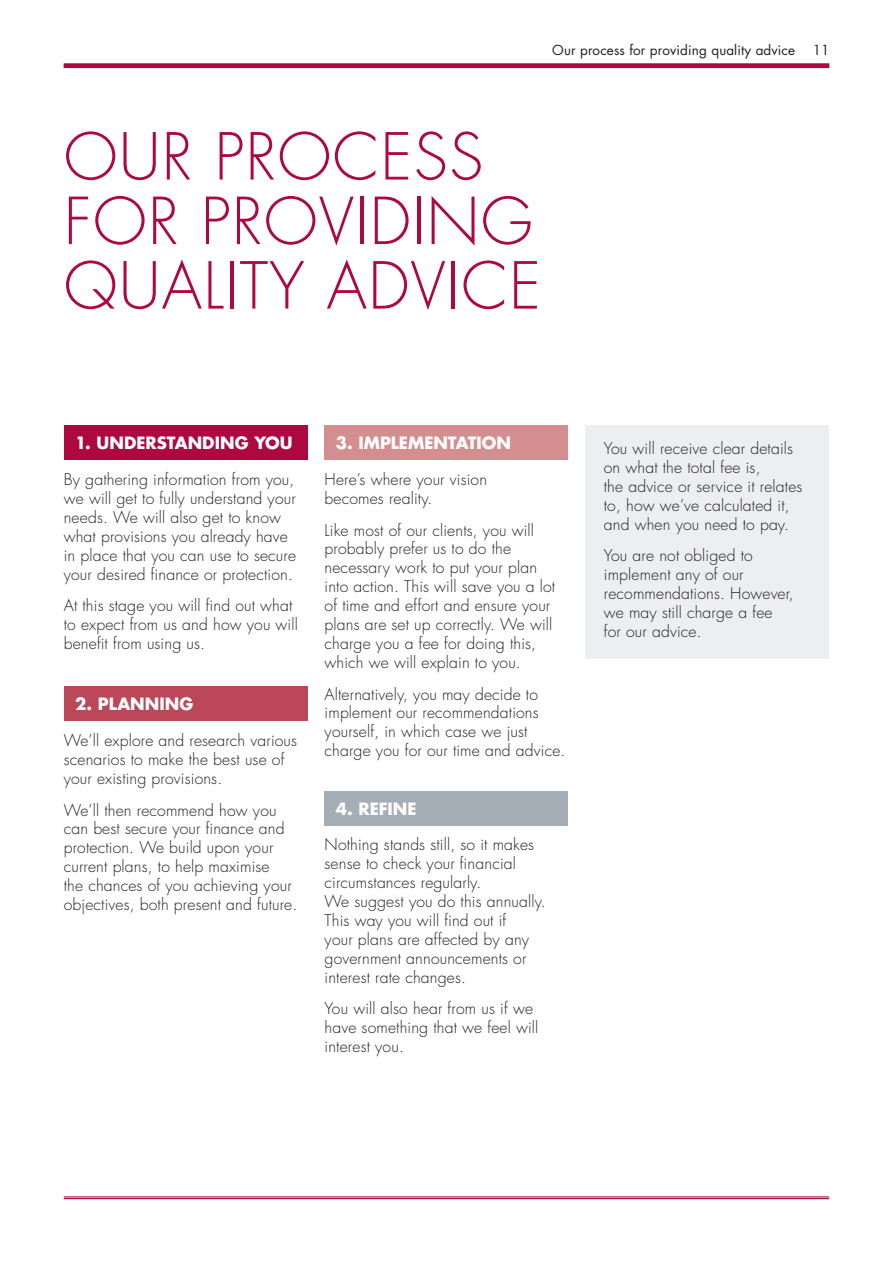
<style>
.page{position:relative;width:893px;height:1263px;background:#fff}
.page>*{position:absolute;margin:0;border:0;box-sizing:border-box;transform-origin:0 0}
.t1{font:300 63px/64.5px "Futura Std";letter-spacing:.02em;color:#ad083f}
.t2{font:700 16.5px "Futura Std";color:#fff}
.t3{font:300 15.75px/18.9px "Futura Std";letter-spacing:.01em;color:#231f20}
.t4{font:13.5px "Futura Std";letter-spacing:.01em;color:#231f20}
</style>
<div class="page">
<hr style="left:64px;top:1196px;width:765px;height:1px;background:#ad083f">
<hr style="left:64px;top:64px;width:765px;height:4px;background:#ad083f">
<hr style="left:64px;top:1198px;width:765px;height:1px;background:#ad083f">
<div style="left:585px;top:425px;width:244px;height:234px;background:#eceef0"></div>
<div style="left:64px;top:425px;width:244px;height:34px;background:#ad083f"></div>
<div style="left:64px;top:686px;width:244px;height:34px;background:#bb4759"></div>
<div style="left:325px;top:425px;width:243px;height:34px;background:#d58e90"></div>
<div style="left:325px;top:792px;width:243px;height:34px;background:#a5adb6"></div>
<p class="t4" style="left:552px;top:41px;width:244px">Our process for providing quality advice</p>
<p class="t4" style="left:813px;top:41px;width:18px">11</p>
<h1 class="t1" style="left:64px;top:126px;width:479px">OUR PROCESS<br>FOR PROVIDING<br>QUALITY ADVICE</h1>
<p class="t2" style="left:75px;top:432px;width:219px">1. UNDERSTANDING YOU</p>
<p class="t3" style="left:64px;top:470px;width:234px">By gathering information from you, we will get to fully understand your needs. We will also get to know what provisions you already have in place that you can use to secure your desired finance or protection.</p>
<p class="t3" style="left:64px;top:596px;width:236px">At this stage you will find out what to expect from us and how you will benefit from using us.</p>
<p class="t2" style="left:75px;top:693px;width:120px">2. PLANNING</p>
<p class="t3" style="left:64px;top:731px;width:235px">We’ll explore and research various scenarios to make the best use of your existing provisions.</p>
<p class="t3" style="left:64px;top:801px;width:235px">We’ll then recommend how you can best secure your finance and protection. We build upon your current plans, to help maximise<br>the chances of you achieving your objectives, both present and future.</p>
<p class="t2" style="left:336px;top:432px;width:177px">3. IMPLEMENTATION</p>
<p class="t3" style="left:325px;top:470px;width:164px">Here’s where your vision becomes reality.</p>
<p class="t3" style="left:325px;top:521px;width:232px">Like most of our clients, you will probably prefer us to do the necessary work to put your plan into action. This will save you a lot of time and effort and ensure your plans are set up correctly. We will charge you a fee for doing this, which we will explain to you.</p>
<p class="t3" style="left:325px;top:685px;width:242px">Alternatively, you may decide to implement our recommendations yourself, in which case we just charge you for our time and advice.</p>
<p class="t2" style="left:336px;top:798px;width:82px">4. REFINE</p>
<p class="t3" style="left:325px;top:836px;width:223px">Nothing stands still, so it makes sense to check your financial circumstances regularly.<br>We suggest you do this annually.<br>This way you will find out if<br>your plans are affected by any government announcements or interest rate changes.</p>
<p class="t3" style="left:325px;top:999px;width:215px">You will also hear from us if we have something that we feel will interest you.</p>
<p class="t3" style="left:604px;top:439px;width:200px">You will receive clear details on what the total fee is,<br>the advice or service it relates to, how we’ve calculated it, and when you need to pay.</p>
<p class="t3" style="left:604px;top:547px;width:191px">You are not obliged to implement any of our recommendations. However, we may still charge a fee<br>for our advice.</p>
</div>
